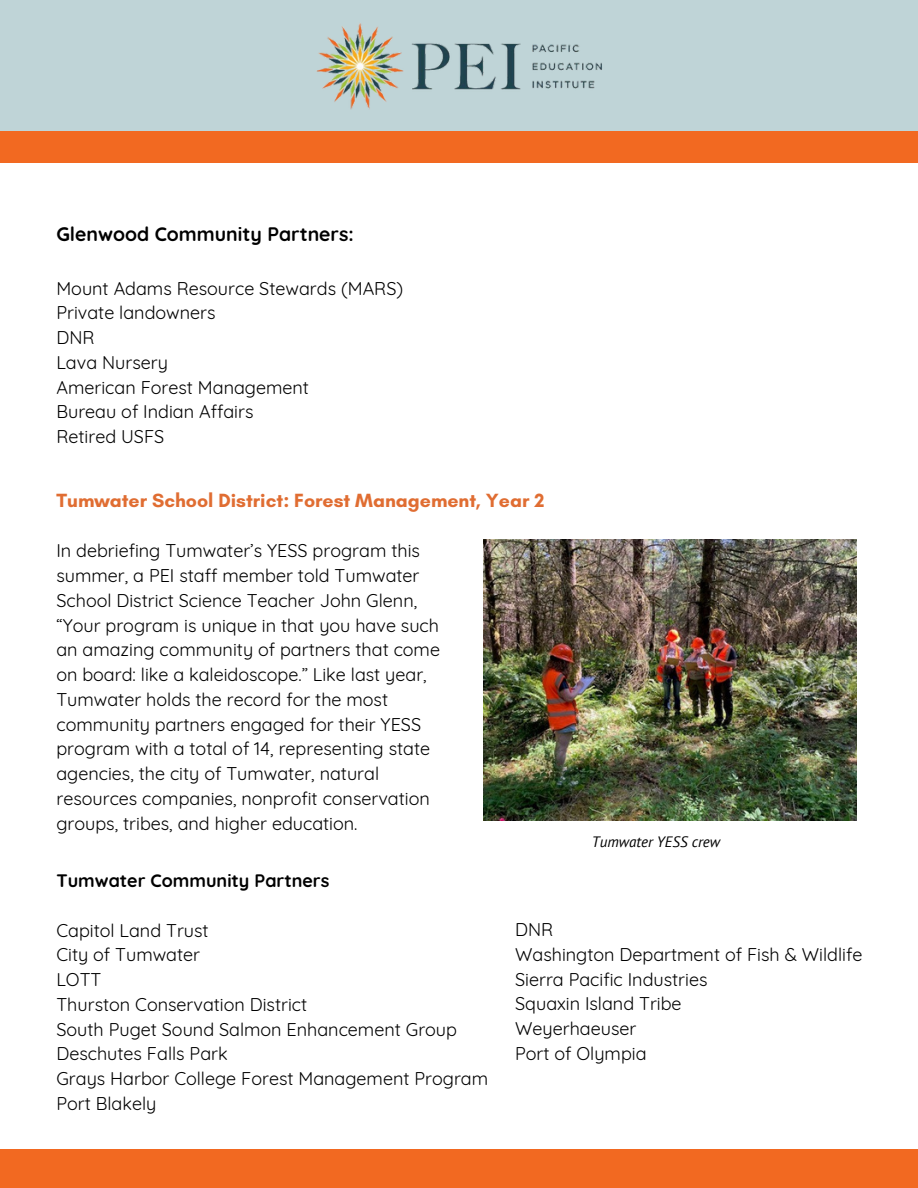
<style>
.page{position:relative;width:918px;height:1188px;background:#fff}
.page>*{position:absolute;margin:0;border:0;box-sizing:border-box;transform-origin:0 0}
.t1{font:700 19.5px "Glacial Indifference";color:#e06d32}
.t2{font:700 19.5px "Quicksand";color:#000}
.t3{font:18px/24.8px "Quicksand";color:#000}
.t4{font:700 18px "Quicksand";color:#000}
.t5{font:italic 15px "PT Sans";color:#000}
</style>
<div class="page">
<div style="left:0;top:124px;width:918px;height:39px;background:#f26921"></div>
<div style="left:0;top:0;width:918px;height:131px;background:#bfd4d7"></div>
<img style="left:316px;top:23px;width:286px;height:87px">
<div style="left:0;top:1150px;width:918px;height:38px;background:#f26921"></div>
<img style="left:483px;top:540px;width:374px;height:280px">
<p class="t2" style="left:56px;top:221px;width:299px">Glenwood Community Partners:</p>
<h1 class="t3" style="left:56px;top:276px;width:348px">Mount Adams Resource Stewards (MARS)<br>Private landowners<br>DNR<br>Lava Nursery<br>American Forest Management<br>Bureau of Indian Affairs<br>Retired USFS</h1>
<h2 class="t1" style="left:56px;top:488px;width:490px">Tumwater School District: Forest Management, Year 2</h2>
<h2 class="t3" style="left:56px;top:538px;width:385px">In debriefing Tumwater’s YESS program this summer, a PEI staff member told Tumwater School District Science Teacher John Glenn, “Your program is unique in that you have such an amazing community of partners that come on board: like a kaleidoscope.” Like last year, Tumwater holds the record for the most community partners engaged for their YESS program with a total of 14, representing state agencies, the city of Tumwater, natural resources companies, nonprofit conservation groups, tribes, and higher education.</h2>
<h1 class="t4" style="left:56px;top:869px;width:275px">Tumwater Community Partners</h1>
<h2 class="t3" style="left:56px;top:918px;width:433px">Capitol Land Trust<br>City of Tumwater<br>LOTT<br>Thurston Conservation District<br>South Puget Sound Salmon Enhancement Group<br>Deschutes Falls Park<br>Grays Harbor College Forest Management Program<br>Port Blakely</h2>
<p class="t5" style="left:592px;top:831px;width:130px">Tumwater YESS crew</p>
<h2 class="t3" style="left:515px;top:917px;width:349px">DNR<br>Washington Department of Fish &amp; Wildlife<br>Sierra Pacific Industries<br>Squaxin Island Tribe<br>Weyerhaeuser<br>Port of Olympia</h2>
</div>
